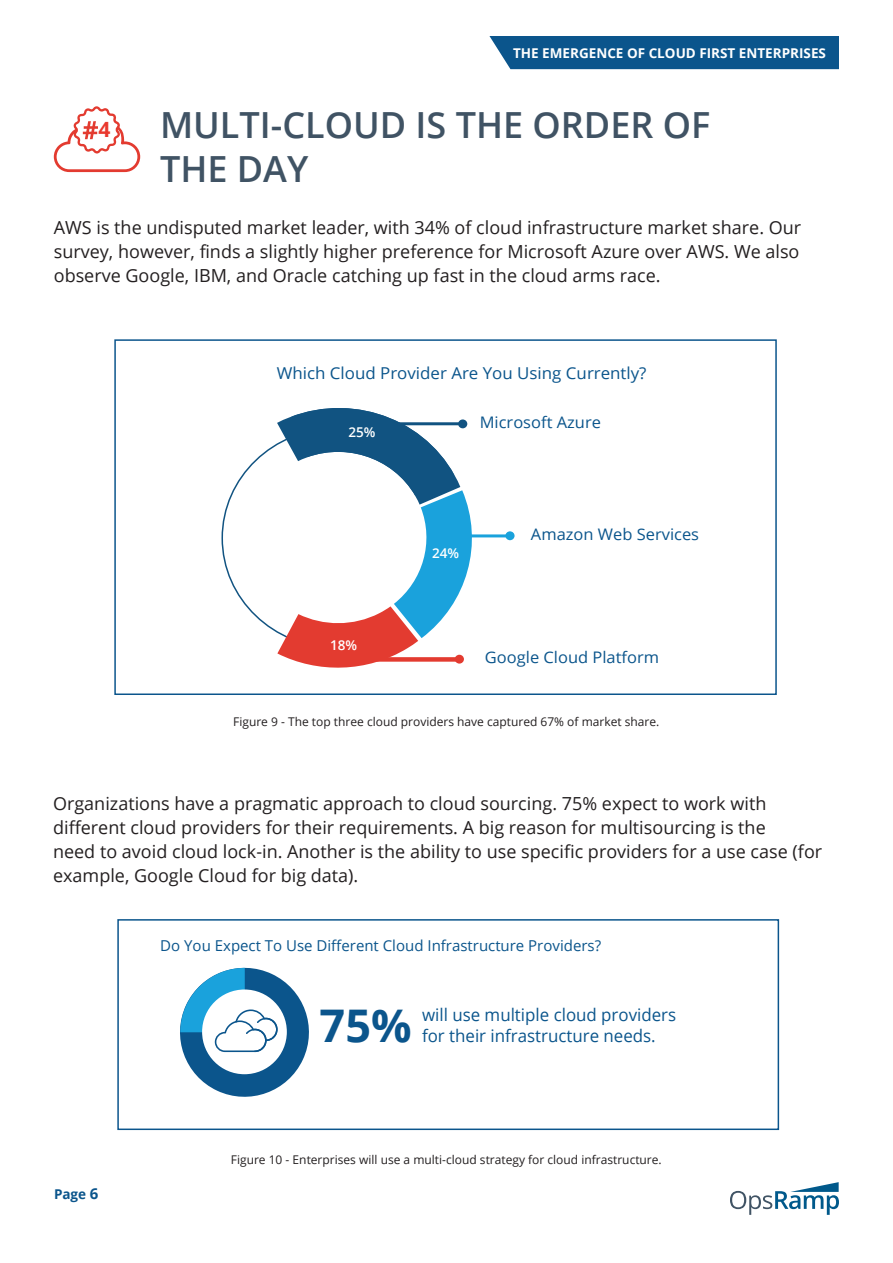
<style>
.page{position:relative;width:893px;height:1263px;background:#fff}
.page>*{position:absolute;margin:0;border:0;box-sizing:border-box;transform-origin:0 0}
.t1{font:700 45px "Open Sans";color:#0b558c}
.t2{font:600 36px/43.2px "Open Sans";color:#405364}
.t3{font:700 21px "Open Sans";color:#e9382d}
.t4{font:18px/24px "Open Sans";color:#231f20;text-align:justify}
.t5{font:17.25px "Open Sans";color:#0b558c}
.t6{font:16.35px "Open Sans";color:#0b558c}
.t7{font:15.9px "Open Sans";color:#0b558c}
.t8{font:15px "Open Sans";color:#0b558c}
.t9{font:700 13.5px "Open Sans";color:#fff}
.t10{font:600 13.5px "Open Sans";color:#fff}
.t11{font:700 13.5px "Open Sans";color:#0b558c}
.t12{font:12px "Open Sans";color:#231f20}
.s1{font-size:15px}
</style>
<div class="page">
<svg style="left:730px;top:1182px;width:109px;height:33px"></svg>
<div style="left:489px;top:36px;width:350px;height:33px;background:#0b558c"></div>
<svg style="left:54px;top:106px;width:86px;height:66px"></svg>
<svg style="left:221px;top:408px;width:263px;height:260px"></svg>
<div style="left:458px;top:419px;width:9px;height:9px;background:#115381;border-radius:50%"></div>
<svg style="left:505px;top:531px;width:10px;height:9px"></svg>
<div style="left:455px;top:655px;width:9px;height:9px;background:#e33b30;border-radius:50%"></div>
<hr style="left:394px;top:422px;width:69px;height:3px;background:#115381">
<hr style="left:439px;top:534px;width:69px;height:3px;background:#1aa2dc">
<div style="left:376px;top:657px;width:82px;height:5px;background:#e33b30"></div>
<div style="left:114px;top:339px;width:663px;height:356px;border:2px solid #0b558c"></div>
<svg style="left:180px;top:967px;width:129px;height:130px"></svg>
<div style="left:117px;top:919px;width:662px;height:211px;border:2px solid #0b558c"></div>
<p class="t3" style="left:99px;top:115px;width:13px">4</p>
<p class="t9" style="left:513px;top:43px;width:314px">THE EMERGENCE OF CLOUD FIRST ENTERPRISES</p>
<h2 class="t2" style="left:160px;top:103px;width:552px">MULTI-CLOUD IS THE ORDER OF<br>THE DAY</h2>
<p class="t4" style="left:54px;top:215px;width:749px">AWS is the undisputed market leader, with 34% of cloud infrastructure market share. Our survey, however, finds a slightly higher preference for Microsoft Azure over AWS. We also observe Google, IBM, and Oracle catching up fast in the cloud arms race.</p>
<p class="t6" style="left:277px;top:362px;width:371px">Which Cloud Provider Are You Using Currently?</p>
<p class="t10" style="left:348px;top:423px;width:29px">25%</p>
<p class="t10" style="left:330px;top:636px;width:29px">18%</p>
<p class="t7" style="left:480px;top:412px;width:123px">Microsoft Azure</p>
<p class="t10" style="left:432px;top:543px;width:29px">24%</p>
<p class="t7" style="left:531px;top:523px;width:170px">Amazon Web Services</p>
<p class="t7" style="left:485px;top:646px;width:176px">Google Cloud Platform</p>
<p class="t12" style="left:233px;top:713px;width:428px">Figure 9 - The top three cloud providers have captured 67% of market share.</p>
<p class="t4" style="left:53px;top:791px;width:771px;text-align:left">Organizations have a pragmatic approach to cloud sourcing. 75% expect to work with different cloud providers for their requirements. A big reason for multisourcing is the<br>need to avoid cloud lock-in. Another is the ability to use specific providers for a use case (for example, Google Cloud for big data).</p>
<p class="t8" style="left:160px;top:936px;width:442px">Do You Expect To Use Different Cloud Infrastructure Providers?</p>
<h1 class="t1" style="left:320px;top:993px;width:93px">75%</h1>
<p class="t5" style="left:422px;top:1003px;width:256px">will use multiple cloud providers</p>
<p class="t5" style="left:422px;top:1023px;width:235px">for their infrastructure needs.</p>
<p class="t11" style="left:54px;top:1185px;width:46px">Page <span class="s1">6</span></p>
<p class="t12" style="left:231px;top:1152px;width:432px">Figure 10 - Enterprises will use a multi-cloud strategy for cloud infrastructure.</p>
</div>
